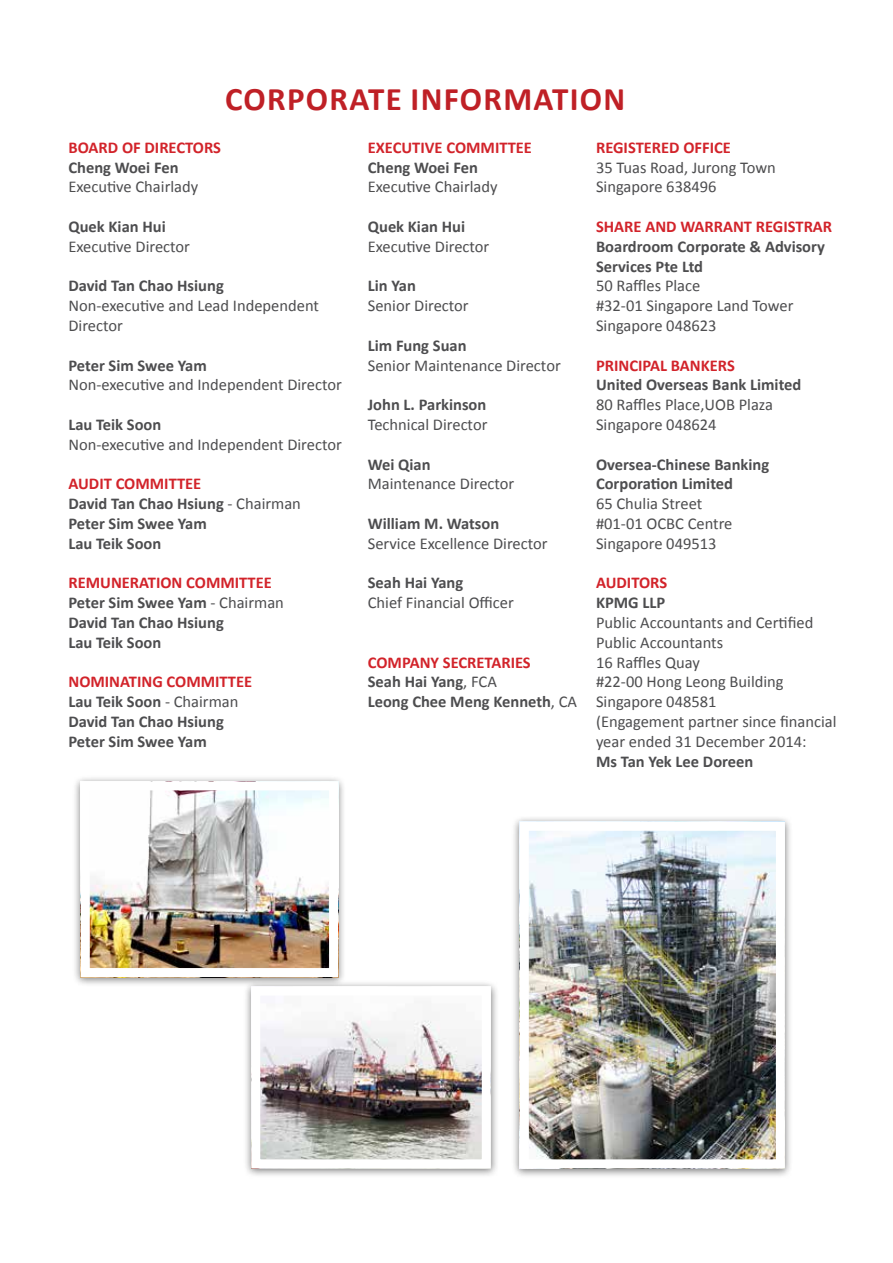
<style>
.page{position:relative;width:893px;height:1263px;background:#fff}
.page>*{position:absolute;margin:0;border:0;box-sizing:border-box;transform-origin:0 0}
.t1{font:700 33px "Calibri";letter-spacing:.04em;color:#bf2026}
.t2{font:16.5px/19.8px "Calibri";color:#4d4d4f}
.t3{font:700 16.5px/19.8px "Calibri";color:#4d4d4f}
.t4{font:700 16.5px "Calibri";color:#d2232a}
.s1{color:#d2232a}
.s2{font-weight:400}
</style>
<div class="page">
<div style="left:512px;top:816px;width:281px;height:362px;background:#000;opacity:.53"></div>
<img style="left:530px;top:832px;width:245px;height:326px">
<div style="left:520px;top:822px;width:265px;height:346px;border:9px solid #fff"></div>
<div style="left:243px;top:980px;width:256px;height:199px;background:#000;opacity:.53"></div>
<img style="left:261px;top:996px;width:220px;height:162px">
<div style="left:73px;top:775px;width:273px;height:212px;background:#000;opacity:.53"></div>
<img style="left:91px;top:791px;width:237px;height:176px">
<h1 class="t1" style="left:225px;top:78px;width:402px">CORPORATE INFORMATION</h1>
<p class="t4" style="left:68px;top:137px;width:154px">BOARD OF DIRECTORS</p>
<p class="t3" style="left:68px;top:157px;width:112px">Cheng Woei Fen</p>
<p class="t2" style="left:68px;top:177px;width:131px">Executive Chairlady</p>
<p class="t3" style="left:68px;top:217px;width:99px">Quek Kian Hui</p>
<p class="t2" style="left:68px;top:236px;width:123px">Executive Director</p>
<p class="t3" style="left:68px;top:276px;width:157px">David Tan Chao Hsiung</p>
<p class="t2" style="left:68px;top:296px;width:252px">Non-executive and Lead Independent<br>Director</p>
<p class="t3" style="left:68px;top:355px;width:140px">Peter Sim Swee Yam</p>
<p class="t2" style="left:68px;top:375px;width:275px">Non-executive and Independent Director</p>
<p class="t3" style="left:68px;top:415px;width:94px">Lau Teik Soon</p>
<p class="t2" style="left:68px;top:434px;width:275px">Non-executive and Independent Director</p>
<p class="t3" style="left:68px;top:474px;width:234px"><span class="s1">AUDIT COMMITTEE<br></span>David Tan Chao Hsiung <span class="s2">- Chairman<br></span>Peter Sim Swee Yam<br>Lau Teik Soon</p>
<p class="t3" style="left:68px;top:573px;width:217px"><span class="s1">REMUNERATION COMMITTEE<br></span>Peter Sim Swee Yam <span class="s2">- Chairman<br></span>David Tan Chao Hsiung<br>Lau Teik Soon</p>
<p class="t3" style="left:68px;top:672px;width:185px"><span class="s1">NOMINATING COMMITTEE<br></span>Lau Teik Soon <span class="s2">- Chairman<br></span>David Tan Chao Hsiung<br>Peter Sim Swee Yam</p>
<p class="t4" style="left:368px;top:137px;width:166px">EXECUTIVE COMMITTEE</p>
<p class="t3" style="left:368px;top:157px;width:112px">Cheng Woei Fen</p>
<p class="t2" style="left:368px;top:177px;width:131px">Executive Chairlady</p>
<p class="t3" style="left:368px;top:217px;width:99px">Quek Kian Hui</p>
<p class="t2" style="left:368px;top:236px;width:123px">Executive Director</p>
<p class="t3" style="left:368px;top:276px;width:50px">Lin Yan</p>
<p class="t2" style="left:368px;top:296px;width:102px">Senior Director</p>
<p class="t3" style="left:368px;top:335px;width:100px">Lim Fung Suan</p>
<p class="t2" style="left:368px;top:355px;width:194px">Senior Maintenance Director</p>
<p class="t3" style="left:368px;top:395px;width:120px">John L. Parkinson</p>
<p class="t2" style="left:368px;top:415px;width:121px">Technical Director</p>
<p class="t3" style="left:368px;top:454px;width:64px">Wei Qian</p>
<p class="t2" style="left:368px;top:474px;width:148px">Maintenance Director</p>
<p class="t3" style="left:368px;top:514px;width:133px">William M. Watson</p>
<p class="t2" style="left:368px;top:533px;width:181px">Service Excellence Director</p>
<p class="t3" style="left:368px;top:573px;width:97px">Seah Hai Yang</p>
<p class="t2" style="left:368px;top:593px;width:148px">Chief Financial Officer</p>
<p class="t3" style="left:368px;top:652px;width:211px"><span class="s1">COMPANY SECRETARIES<br></span>Seah Hai Yang<span class="s2">, FCA<br></span>Leong Chee Meng Kenneth<span class="s2">, CA</span></p>
<p class="t4" style="left:596px;top:137px;width:136px">REGISTERED OFFICE</p>
<p class="t2" style="left:596px;top:157px;width:181px">35 Tuas Road, Jurong Town<br>Singapore 638496</p>
<p class="t4" style="left:596px;top:216px;width:238px">SHARE AND WARRANT REGISTRAR</p>
<p class="t3" style="left:596px;top:236px;width:230px">Boardroom Corporate &amp; Advisory<br>Services Pte Ltd</p>
<p class="t2" style="left:596px;top:276px;width:199px">50 Raffles Place<br>#32-01 Singapore Land Tower<br>Singapore 048623</p>
<p class="t4" style="left:596px;top:354px;width:140px">PRINCIPAL BANKERS</p>
<p class="t3" style="left:596px;top:375px;width:207px">United Overseas Bank Limited</p>
<p class="t2" style="left:596px;top:395px;width:179px">80 Raffles Place,UOB Plaza<br>Singapore 048624</p>
<p class="t3" style="left:596px;top:454px;width:175px">Oversea-Chinese Banking<br>Corporation Limited</p>
<p class="t2" style="left:596px;top:494px;width:138px">65 Chulia Street #01-01 OCBC Centre<br>Singapore 049513</p>
<p class="t4" style="left:596px;top:572px;width:73px">AUDITORS</p>
<p class="t3" style="left:596px;top:593px;width:71px">KPMG LLP</p>
<p class="t2" style="left:596px;top:613px;width:242px">Public Accountants and Certified<br>Public Accountants<br>16 Raffles Quay<br>#22-00 Hong Leong Building<br>Singapore 048581<br>(Engagement partner since financial year ended 31 December 2014:</p>
<p class="t3" style="left:596px;top:751px;width:159px">Ms Tan Yek Lee Doreen</p>
</div>
